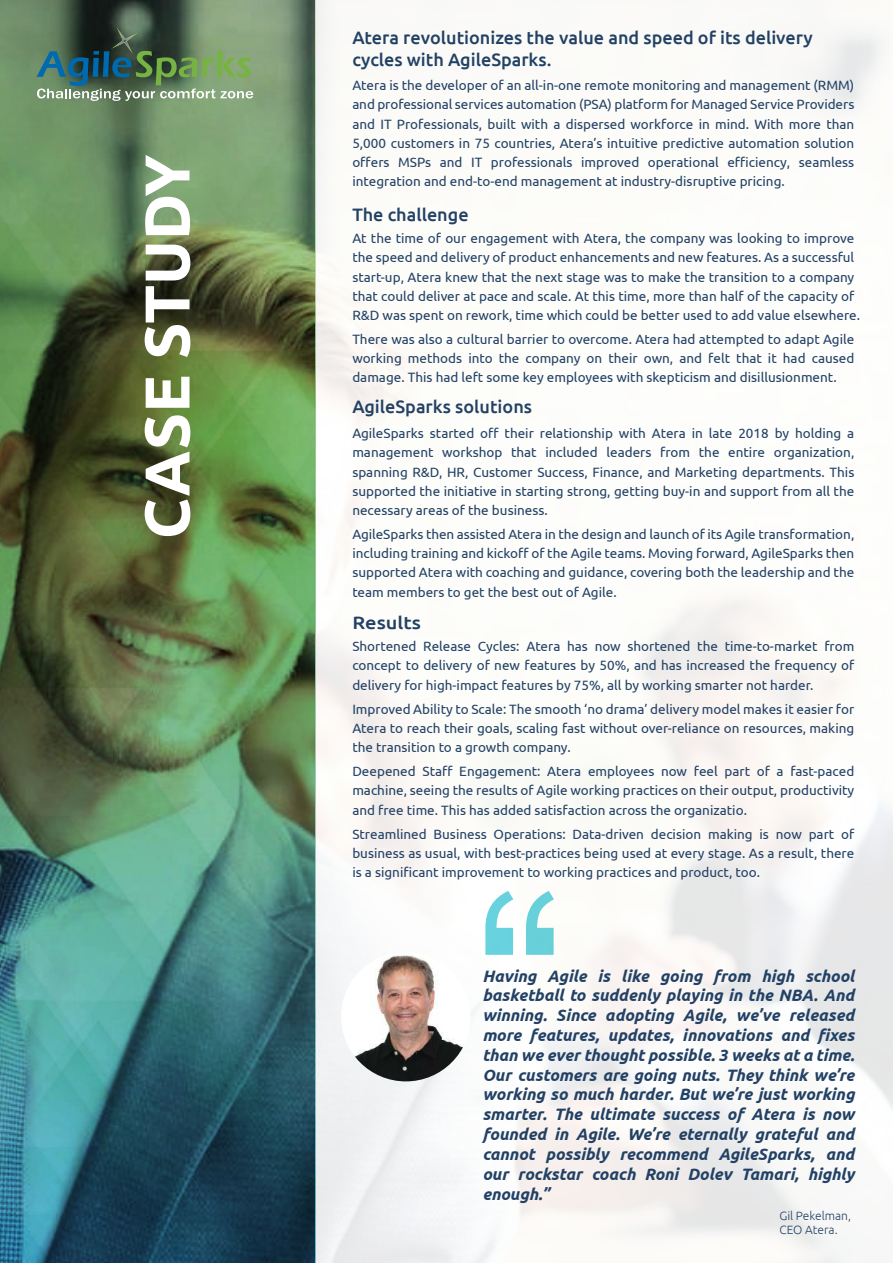
<style>
.page{position:relative;width:893px;height:1263px;background:#fff}
.page>*{position:absolute;margin:0;border:0;box-sizing:border-box;transform-origin:0 0}
.t1{font:700 63.3px "Ubuntu";color:#fff}
.t2{font:500 18px/21.6px "Ubuntu";color:#224164}
.t3{font:500 18px "Ubuntu";color:#224164;scale:1.11 1}
.t4{font:italic 700 16.5px/19.8px "Ubuntu";color:#224165;text-align:justify}
.t5{font:13.5px/19.2px "Ubuntu";color:#224165;text-align:justify}
.t6{font:300 12px/14.4px "Ubuntu";color:#224165}
</style>
<div class="page">
<svg style="left:485px;top:891px;width:69px;height:64px"></svg>
<img style="left:341px;top:952px;width:130px;height:129px;border-radius:65px">
<img style="left:0;top:0;width:315px;height:1263px">
<img style="left:126px;top:31px;width:14px;height:11px">
<img style="left:115px;top:25px;width:11px;height:15px">
<img style="left:109px;top:39px;width:16px;height:11px">
<img style="left:123px;top:40px;width:11px;height:11px">
<svg style="left:36px;top:51px;width:217px;height:50px;background:#60846a"></svg>
<h1 class="t1" style="left:131px;top:539px;width:386px;rotate:-90deg">CASE STUDY</h1>
<h2 class="t2" style="left:352px;top:28px;width:462px">Atera revolutionizes the value and speed of its delivery cycles with AgileSparks.</h2>
<p class="t5" style="left:352px;top:77px;width:504px">Atera is the developer of an all-in-one remote monitoring and management (RMM) and professional services automation (PSA) platform for Managed Service Providers and IT Professionals, built with a dispersed workforce in mind. With more than 5,000 customers in 75 countries, Atera’s intuitive predictive automation solution offers MSPs and IT professionals improved operational efficiency, seamless integration and end-to-end management at industry-disruptive pricing.</p>
<h2 class="t2" style="left:352px;top:205px;width:118px">The challenge</h2>
<p class="t5" style="left:352px;top:228px;width:509px;text-align:left">At the time of our engagement with Atera, the company was looking to improve the speed and delivery of product enhancements and new features. As a successful start-up, Atera knew that the next stage was to make the transition to a company that could deliver at pace and scale. At this time, more than half of the capacity of R&amp;D was spent on rework, time which could be better used to add value elsewhere.</p>
<p class="t5" style="left:352px;top:330px;width:504px">There was also a cultural barrier to overcome. Atera had attempted to adapt Agile working methods into the company on their own, and felt that it had caused damage. This had left some key employees with skepticism and disillusionment.</p>
<h2 class="t2" style="left:352px;top:397px;width:181px">AgileSparks solutions</h2>
<p class="t5" style="left:352px;top:423px;width:503px">AgileSparks started off their relationship with Atera in late 2018 by holding a management workshop that included leaders from the entire organization, spanning R&amp;D, HR, Customer Success, Finance, and Marketing departments. This supported the initiative in starting strong, getting buy-in and support from all the necessary areas of the business.</p>
<p class="t5" style="left:352px;top:525px;width:503px">AgileSparks then assisted Atera in the design and launch of its Agile transformation, including training and kickoff of the Agile teams. Moving forward, AgileSparks then supported Atera with coaching and guidance, covering both the leadership and the team members to get the best out of Agile.</p>
<h2 class="t3" style="left:352px;top:615px;width:63px">Results</h2>
<p class="t5" style="left:352px;top:636px;width:503px">Shortened Release Cycles: Atera has now shortened the time-to-market from concept to delivery of new features by 50%, and has increased the frequency of delivery for high-impact features by 75%, all by working smarter not harder.</p>
<p class="t5" style="left:352px;top:699px;width:503px">Improved Ability to Scale: The smooth ‘no drama’ delivery model makes it easier for Atera to reach their goals, scaling fast without over-reliance on resources, making the transition to a growth company.</p>
<p class="t5" style="left:352px;top:761px;width:503px">Deepened Staff Engagement: Atera employees now feel part of a fast-paced machine, seeing the results of Agile working practices on their output, productivity and free time. This has added satisfaction across the organizatio.</p>
<p class="t5" style="left:352px;top:824px;width:503px">Streamlined Business Operations: Data-driven decision making is now part of business as usual, with best-practices being used at every stage. As a result, there is a significant improvement to working practices and product, too.</p>
<p class="t4" style="left:482px;top:967px;width:374px">Having Agile is like going from high school basketball to suddenly playing in the NBA. And winning. Since adopting Agile, we’ve released more features, updates, innovations and fixes than we ever thought possible. 3 weeks at a time.<br>Our customers are going nuts. They think we’re working so much harder. But we’re just working smarter. The ultimate success of Atera is now founded in Agile. We’re eternally grateful and cannot possibly recommend AgileSparks, and our rockstar coach Roni Dolev Tamari, highly enough.”</p>
<p class="t6" style="left:779px;top:1209px;width:73px">Gil Pekelman,<br>CEO Atera.</p>
</div>
